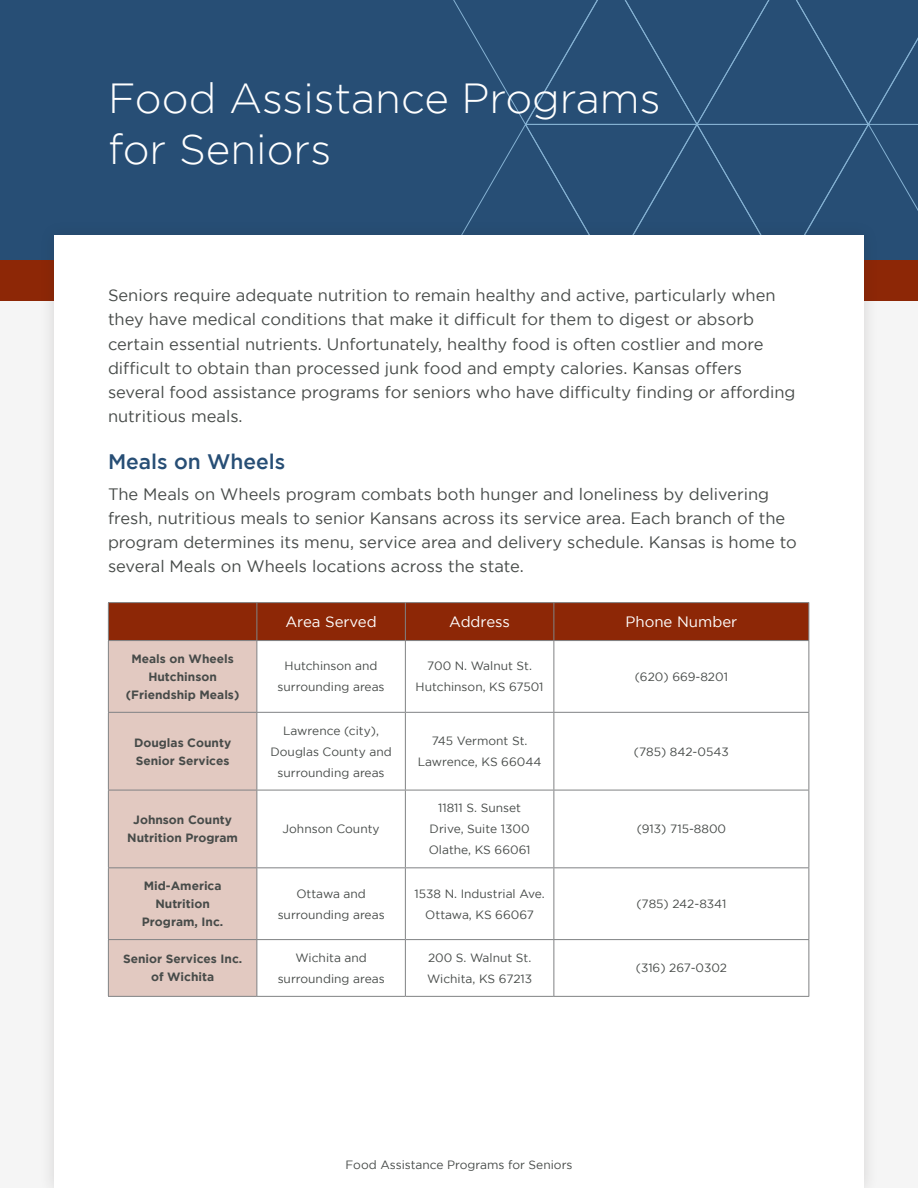
<style>
.page{position:relative;width:918px;height:1188px;background:#f5f5f5}
.page>*{position:absolute;margin:0;border:0;box-sizing:border-box;transform-origin:0 0}
.t1{font:300 42px/50.4px "Gotham";color:#fff}
.t2{font:500 21px "Gotham";color:#274e75}
.t3{font:16.5px/24px "Gotham";color:#474b49}
.t4{font:15px "Gotham";color:#fff}
.t5{font:12px/21px "Gotham";color:#474b49;text-align:center}
.t6{font:700 12px/18px "Gotham";color:#474b49;text-align:center}
</style>
<div class="page">
<div style="left:0;top:0;width:918px;height:280px;background:#274e75"></div>
<svg style="left:453px;top:0;width:465px;height:220px"></svg>
<div style="left:0;top:260px;width:918px;height:41px;background:#8d2706"></div>
<div style="left:39px;top:220px;width:841px;height:968px;background:#231f20;opacity:.15"></div>
<div style="left:54px;top:235px;width:810px;height:953px;background:#fff"></div>
<div style="left:109px;top:603px;width:699px;height:37px;background:#8d2706"></div>
<div style="left:109px;top:641px;width:147px;height:355px;background:#e2c9c1"></div>
<hr style="left:256px;top:603px;width:1px;height:37px;background:#808284">
<hr style="left:405px;top:603px;width:1px;height:37px;background:#808284">
<hr style="left:554px;top:603px;width:1px;height:37px;background:#808284">
<hr style="left:405px;top:641px;width:1px;height:71px;background:#808284">
<hr style="left:554px;top:641px;width:1px;height:71px;background:#808284">
<hr style="left:108px;top:712px;width:149px;height:1px;background:#808284">
<hr style="left:257px;top:712px;width:148px;height:1px;background:#808284">
<hr style="left:405px;top:712px;width:149px;height:1px;background:#808284">
<hr style="left:405px;top:713px;width:1px;height:77px;background:#808284">
<hr style="left:554px;top:712px;width:255px;height:1px;background:#808284">
<hr style="left:554px;top:713px;width:1px;height:77px;background:#808284">
<hr style="left:108px;top:790px;width:149px;height:1px;background:#808284">
<hr style="left:257px;top:790px;width:148px;height:1px;background:#808284">
<hr style="left:405px;top:790px;width:149px;height:1px;background:#808284">
<hr style="left:405px;top:790px;width:1px;height:77px;background:#808284">
<hr style="left:554px;top:790px;width:255px;height:1px;background:#808284">
<hr style="left:554px;top:790px;width:1px;height:77px;background:#808284">
<hr style="left:108px;top:867px;width:149px;height:1px;background:#808284">
<hr style="left:257px;top:867px;width:148px;height:1px;background:#808284">
<hr style="left:405px;top:867px;width:149px;height:1px;background:#808284">
<hr style="left:405px;top:868px;width:1px;height:71px;background:#808284">
<hr style="left:554px;top:867px;width:255px;height:1px;background:#808284">
<hr style="left:554px;top:868px;width:1px;height:71px;background:#808284">
<hr style="left:108px;top:939px;width:149px;height:1px;background:#808284">
<hr style="left:257px;top:939px;width:148px;height:1px;background:#808284">
<hr style="left:405px;top:939px;width:149px;height:1px;background:#808284">
<hr style="left:405px;top:940px;width:1px;height:56px;background:#808284">
<hr style="left:554px;top:939px;width:255px;height:1px;background:#808284">
<hr style="left:554px;top:940px;width:1px;height:56px;background:#808284">
<hr style="left:808px;top:641px;width:1px;height:71px;background:#808284">
<hr style="left:808px;top:713px;width:1px;height:77px;background:#808284">
<hr style="left:808px;top:790px;width:1px;height:77px;background:#808284">
<hr style="left:808px;top:868px;width:1px;height:71px;background:#808284">
<hr style="left:808px;top:940px;width:1px;height:56px;background:#808284">
<hr style="left:257px;top:996px;width:148px;height:1px;background:#808284">
<hr style="left:405px;top:996px;width:149px;height:1px;background:#808284">
<hr style="left:554px;top:996px;width:255px;height:1px;background:#808284">
<hr style="left:108px;top:602px;width:149px;height:1px;background:#808284">
<hr style="left:108px;top:603px;width:1px;height:37px;background:#808284">
<hr style="left:257px;top:602px;width:148px;height:1px;background:#808284">
<hr style="left:405px;top:602px;width:149px;height:1px;background:#808284">
<hr style="left:554px;top:602px;width:255px;height:1px;background:#808284">
<hr style="left:808px;top:603px;width:1px;height:37px;background:#808284">
<hr style="left:257px;top:640px;width:148px;height:1px;background:#808284">
<hr style="left:405px;top:640px;width:149px;height:1px;background:#808284">
<hr style="left:554px;top:640px;width:255px;height:1px;background:#808284">
<hr style="left:108px;top:640px;width:149px;height:1px;background:#808284">
<hr style="left:108px;top:641px;width:1px;height:71px;background:#808284">
<hr style="left:256px;top:641px;width:1px;height:71px;background:#808284">
<hr style="left:108px;top:713px;width:1px;height:77px;background:#808284">
<hr style="left:256px;top:713px;width:1px;height:77px;background:#808284">
<hr style="left:108px;top:790px;width:1px;height:77px;background:#808284">
<hr style="left:256px;top:790px;width:1px;height:77px;background:#808284">
<hr style="left:108px;top:868px;width:1px;height:71px;background:#808284">
<hr style="left:256px;top:868px;width:1px;height:71px;background:#808284">
<hr style="left:108px;top:940px;width:1px;height:56px;background:#808284">
<hr style="left:256px;top:940px;width:1px;height:56px;background:#808284">
<hr style="left:108px;top:996px;width:149px;height:1px;background:#808284">
<h1 class="t1" style="left:108px;top:73px;width:554px">Food Assistance Programs for Seniors</h1>
<p class="t3" style="left:108px;top:283px;width:689px">Seniors require adequate nutrition to remain healthy and active, particularly when they have medical conditions that make it difficult for them to digest or absorb certain essential nutrients. Unfortunately, healthy food is often costlier and more difficult to obtain than processed junk food and empty calories. Kansas offers several food assistance programs for seniors who have difficulty finding or affording nutritious meals.</p>
<p class="t2" style="left:108px;top:450px;width:179px">Meals on Wheels</p>
<p class="t3" style="left:108px;top:482px;width:690px">The Meals on Wheels program combats both hunger and loneliness by delivering fresh, nutritious meals to senior Kansans across its service area. Each branch of the program determines its menu, service area and delivery schedule. Kansas is home to several Meals on Wheels locations across the state.</p>
<p class="t4" style="left:285px;top:613px;width:93px">Area Served</p>
<p class="t4" style="left:449px;top:613px;width:62px">Address</p>
<p class="t4" style="left:625px;top:613px;width:113px">Phone Number</p>
<p class="t6" style="left:126px;top:649px;width:115px">Meals on Wheels<br>Hutchinson (Friendship Meals)</p>
<p class="t5" style="left:278px;top:655px;width:109px">Hutchinson and surrounding areas</p>
<p class="t5" style="left:416px;top:655px;width:129px">700 N. Walnut St.<br>Hutchinson, KS 67501</p>
<p class="t5" style="left:635px;top:666px;width:95px">(620) 669-8201</p>
<p class="t6" style="left:134px;top:733px;width:99px;text-align:left">Douglas County<br>Senior Services</p>
<p class="t5" style="left:270px;top:720px;width:123px">Lawrence (city),<br>Douglas County and surrounding areas</p>
<p class="t5" style="left:418px;top:730px;width:125px">745 Vermont St.<br>Lawrence, KS 66044</p>
<p class="t5" style="left:634px;top:741px;width:96px">(785) 842-0543</p>
<p class="t6" style="left:127px;top:811px;width:112px">Johnson County<br>Nutrition Program</p>
<p class="t5" style="left:283px;top:818px;width:99px">Johnson County</p>
<p class="t5" style="left:429px;top:797px;width:103px">11811 S. Sunset<br>Drive, Suite 1300<br>Olathe, KS 66061</p>
<p class="t5" style="left:637px;top:818px;width:91px">(913) 715-8800</p>
<p class="t6" style="left:142px;top:877px;width:83px">Mid-America<br>Nutrition<br>Program, Inc.</p>
<p class="t5" style="left:278px;top:883px;width:109px">Ottawa and surrounding areas</p>
<p class="t5" style="left:415px;top:883px;width:132px">1538 N. Industrial Ave.<br>Ottawa, KS 66067</p>
<p class="t5" style="left:636px;top:893px;width:91px">(785) 242-8341</p>
<p class="t6" style="left:123px;top:950px;width:121px">Senior Services Inc. of Wichita</p>
<p class="t5" style="left:278px;top:947px;width:109px">Wichita and surrounding areas</p>
<p class="t5" style="left:427px;top:947px;width:107px;text-align:left">200 S. Walnut St.<br>Wichita, KS 67213</p>
<p class="t5" style="left:636px;top:957px;width:93px">(316) 267-0302</p>
<p class="t5" style="left:346px;top:1154px;width:228px">Food Assistance Programs for Seniors</p>
</div>
